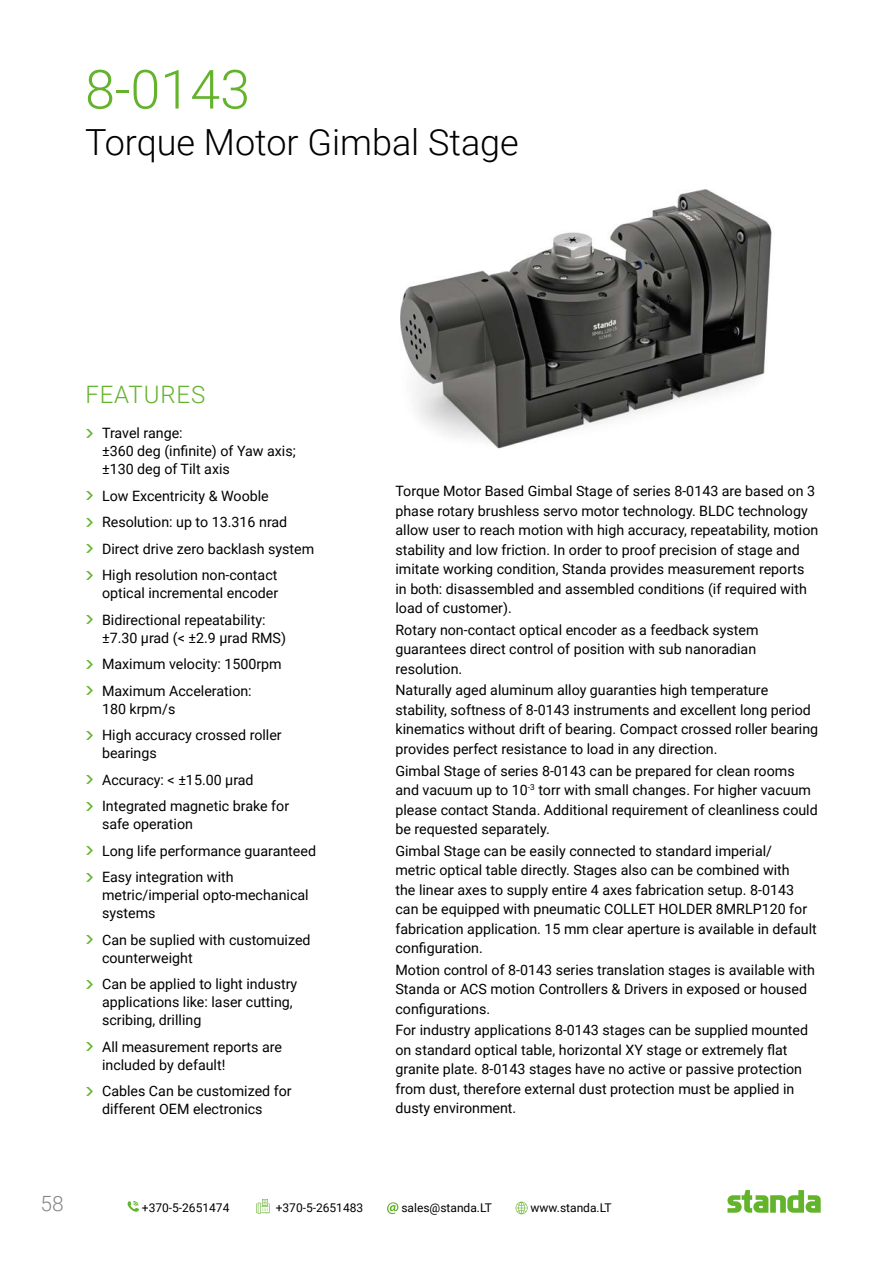
<style>
.page{position:relative;width:893px;height:1263px;background:#fff}
.page>*{position:absolute;margin:0;border:0;box-sizing:border-box;transform-origin:0 0}
.t1{font:300 54px "Roboto";color:#64b32c}
.t2{font:300 36px "Roboto";color:#000}
.t3{font:300 24px "Roboto";letter-spacing:.035em;color:#64b32c}
.t4{font:300 21px "Roboto";color:#878786}
.t5{font:14.25px/19.5px "Roboto";color:#000}
.t6{font:12px "Roboto";color:#000}
</style>
<div class="page">
<svg style="left:727px;top:1190px;width:94px;height:23px"></svg>
<svg style="left:127px;top:1201px;width:12px;height:11px"></svg>
<svg style="left:256px;top:1199px;width:14px;height:15px"></svg>
<svg style="left:387px;top:1202px;width:11px;height:12px"></svg>
<svg style="left:516px;top:1202px;width:12px;height:12px"></svg>
<img style="left:400px;top:189px;width:372px;height:260px">
<h1 class="t1" style="left:85px;top:52px;width:167px">8-0143</h1>
<h2 class="t2" style="left:85px;top:117px;width:435px">Torque Motor Gimbal Stage</h2>
<h3 class="t3" style="left:85px;top:378px;width:121px">FEATURES</h3>
<p class="t5" style="left:102px;top:423px;width:195px;line-height:18px">Travel range:<br>±360 deg (infinite) of Yaw axis; ±130 deg of Tilt axis</p>
<p class="t5" style="left:102px;top:482px;width:214px;line-height:26.5px">Low Excentricity &amp; Wooble<br>Resolution: up to 13.316 nrad<br>Direct drive zero backlash system<br>High resolution non-contact</p>
<p class="t5" style="left:102px;top:579px;width:178px;line-height:26.5px">optical incremental encoder<br>Bidirectional repeatability:</p>
<p class="t5" style="left:102px;top:624px;width:185px;line-height:26.5px">±7.30 μrad (&lt; ±2.9 μrad RMS)<br>Maximum velocity: 1500rpm<br>Maximum Acceleration:</p>
<p class="t5" style="left:102px;top:695px;width:181px;line-height:26.5px">180 krpm/s<br>High accuracy crossed roller</p>
<p class="t5" style="left:102px;top:739px;width:189px;line-height:26.5px">bearings<br>Accuracy: &lt; ±15.00 μrad<br>Integrated magnetic brake for</p>
<p class="t5" style="left:102px;top:810px;width:216px;line-height:26.5px">safe operation<br>Long life performance guaranteed<br>Easy integration with</p>
<p class="t5" style="left:102px;top:885px;width:208px;line-height:18px">metric/imperial opto-mechanical systems</p>
<p class="t5" style="left:102px;top:930px;width:210px;line-height:18px">Can be suplied with customuized counterweight</p>
<p class="t5" style="left:102px;top:974px;width:197px;line-height:18px">Can be applied to light industry applications like: laser cutting, scribing, drilling</p>
<p class="t5" style="left:102px;top:1037px;width:182px;line-height:18px">All measurement reports are included by default!</p>
<p class="t5" style="left:102px;top:1081px;width:191px;line-height:18px">Cables Can be customized for different OEM electronics</p>
<p class="t5" style="left:395px;top:481px;width:424px">Torque Motor Based Gimbal Stage of series 8-0143 are based on 3 phase rotary brushless servo motor technology. BLDC technology allow user to reach motion with high accuracy, repeatability, motion stability and low friction. In order to proof precision of stage and imitate working condition, Standa provides measurement reports in both: disassembled and assembled conditions (if required with load of customer).</p>
<p class="t5" style="left:395px;top:619px;width:365px">Rotary non-contact optical encoder as a feedback system guarantees direct control of position with sub nanoradian resolution.</p>
<p class="t5" style="left:395px;top:680px;width:424px">Naturally aged aluminum alloy guaranties high temperature stability, softness of 8-0143 instruments and excellent long period kinematics without drift of bearing. Compact crossed roller bearing provides perfect resistance to load in any direction.</p>
<p class="t5" style="left:395px;top:760px;width:424px">Gimbal Stage of series 8-0143 can be prepared for clean rooms and vacuum up to 10<sup>-3</sup> torr with small changes. For higher vacuum please contact Standa. Additional requirement of cleanliness could be requested separately.</p>
<p class="t5" style="left:395px;top:840px;width:423px">Gimbal Stage can be easily connected to standard imperial/<br>metric optical table directly. Stages also can be combined with<br>the linear axes to supply entire 4 axes fabrication setup. 8-0143 can be equipped with pneumatic COLLET HOLDER 8MRLP120 for fabrication application. 15 mm clear aperture is available in default configuration.</p>
<p class="t5" style="left:395px;top:959px;width:421px">Motion control of 8-0143 series translation stages is available with<br>Standa or ACS motion Controllers &amp; Drivers in exposed or housed configurations.</p>
<p class="t5" style="left:395px;top:1020px;width:414px">For industry applications 8-0143 stages can be supplied mounted on standard optical table, horizontal XY stage or extremely flat granite plate. 8-0143 stages have no active or passive protection from dust, therefore external dust protection must be applied in dusty environment.</p>
<h3 class="t4" style="left:41px;top:1189px;width:25px">58</h3>
<p class="t6" style="left:142px;top:1199px;width:89px">+370-5-2651474</p>
<p class="t6" style="left:276px;top:1199px;width:89px">+370-5-2651483</p>
<p class="t6" style="left:401px;top:1199px;width:92px">sales@standa.LT</p>
<p class="t6" style="left:531px;top:1199px;width:83px">www.standa.LT</p>
</div>
